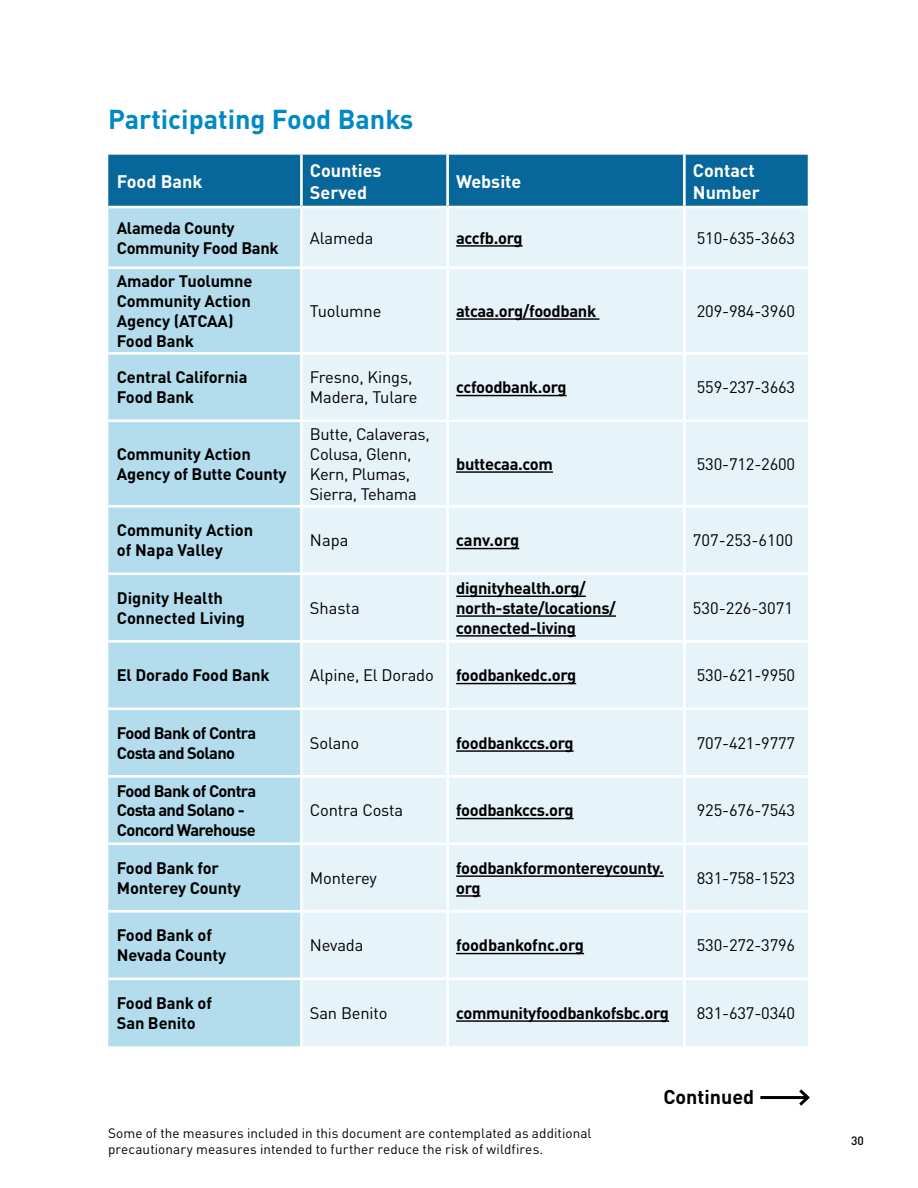
<style>
.page{position:relative;width:918px;height:1188px;background:#fff}
.page>*{position:absolute;margin:0;border:0;box-sizing:border-box;transform-origin:0 0}
.t1{font:700 27px "Hnhpkc DINOT";color:#0089c4}
.t2{font:700 19.65px "Hnhpkc DINOT";color:#000}
.t3{font:700 18px/21.6px "Hnhpkc DINOT";color:#fff}
.t4{font:700 16.5px/19.8px "Hnhpkc DINOT";letter-spacing:-.02em;color:#000}
.t5{font:16.5px/19.8px "Xjwdyb DINOT";letter-spacing:-.01em;color:#000}
.t6{font:700 16.5px/19.8px "Hnhpkc DINOT";letter-spacing:-.04em;color:#000}
.t7{font:700 16.5px/19.8px "Hnhpkc DINOT";color:#000}
.t8{font:13.5px/16.2px "Mvxmss DINOT";letter-spacing:.005em;color:#000}
.t9{font:500 12px "Jgljqd DINOT";color:#000}
</style>
<div class="page">
<div style="left:108px;top:155px;width:700px;height:51px;background:#07679b"></div>
<div style="left:108px;top:208px;width:192px;height:838px;background:#b3dced"></div>
<div style="left:303px;top:208px;width:505px;height:838px;background:#e6f3f9"></div>
<hr style="left:300px;top:155px;width:3px;height:51px;background:#fff">
<hr style="left:446px;top:155px;width:3px;height:51px;background:#fff">
<hr style="left:683px;top:155px;width:3px;height:51px;background:#fff">
<hr style="left:446px;top:208px;width:3px;height:58px;background:#fff">
<hr style="left:683px;top:208px;width:3px;height:58px;background:#fff">
<hr style="left:446px;top:269px;width:3px;height:83px;background:#fff">
<hr style="left:683px;top:269px;width:3px;height:83px;background:#fff">
<hr style="left:446px;top:355px;width:3px;height:64px;background:#fff">
<hr style="left:683px;top:355px;width:3px;height:64px;background:#fff">
<hr style="left:446px;top:422px;width:3px;height:83px;background:#fff">
<hr style="left:683px;top:422px;width:3px;height:83px;background:#fff">
<hr style="left:446px;top:508px;width:3px;height:64px;background:#fff">
<hr style="left:683px;top:508px;width:3px;height:64px;background:#fff">
<hr style="left:108px;top:572px;width:193px;height:3px;background:#fff">
<hr style="left:301px;top:572px;width:147px;height:3px;background:#fff">
<hr style="left:448px;top:572px;width:236px;height:3px;background:#fff">
<hr style="left:446px;top:575px;width:3px;height:65px;background:#fff">
<hr style="left:684px;top:572px;width:124px;height:3px;background:#fff">
<hr style="left:683px;top:575px;width:3px;height:65px;background:#fff">
<hr style="left:446px;top:643px;width:3px;height:64px;background:#fff">
<hr style="left:683px;top:643px;width:3px;height:64px;background:#fff">
<hr style="left:446px;top:710px;width:3px;height:65px;background:#fff">
<hr style="left:683px;top:710px;width:3px;height:65px;background:#fff">
<hr style="left:446px;top:778px;width:3px;height:64px;background:#fff">
<hr style="left:683px;top:778px;width:3px;height:64px;background:#fff">
<hr style="left:446px;top:845px;width:3px;height:65px;background:#fff">
<hr style="left:683px;top:845px;width:3px;height:65px;background:#fff">
<hr style="left:108px;top:910px;width:193px;height:3px;background:#fff">
<hr style="left:301px;top:910px;width:147px;height:3px;background:#fff">
<hr style="left:448px;top:910px;width:236px;height:3px;background:#fff">
<hr style="left:446px;top:913px;width:3px;height:64px;background:#fff">
<hr style="left:684px;top:910px;width:124px;height:3px;background:#fff">
<hr style="left:683px;top:913px;width:3px;height:64px;background:#fff">
<hr style="left:446px;top:980px;width:3px;height:66px;background:#fff">
<hr style="left:683px;top:980px;width:3px;height:66px;background:#fff">
<hr style="left:108px;top:266px;width:193px;height:3px;background:#fff">
<hr style="left:301px;top:266px;width:147px;height:3px;background:#fff">
<hr style="left:448px;top:266px;width:236px;height:3px;background:#fff">
<hr style="left:684px;top:266px;width:124px;height:3px;background:#fff">
<hr style="left:108px;top:352px;width:193px;height:3px;background:#fff">
<hr style="left:301px;top:352px;width:147px;height:3px;background:#fff">
<hr style="left:448px;top:352px;width:236px;height:3px;background:#fff">
<hr style="left:684px;top:352px;width:124px;height:3px;background:#fff">
<hr style="left:108px;top:419px;width:193px;height:3px;background:#fff">
<hr style="left:301px;top:419px;width:147px;height:3px;background:#fff">
<hr style="left:448px;top:419px;width:236px;height:3px;background:#fff">
<hr style="left:684px;top:419px;width:124px;height:3px;background:#fff">
<hr style="left:108px;top:505px;width:193px;height:3px;background:#fff">
<hr style="left:301px;top:505px;width:147px;height:3px;background:#fff">
<hr style="left:448px;top:505px;width:236px;height:3px;background:#fff">
<hr style="left:684px;top:505px;width:124px;height:3px;background:#fff">
<hr style="left:108px;top:640px;width:193px;height:3px;background:#fff">
<hr style="left:301px;top:640px;width:147px;height:3px;background:#fff">
<hr style="left:448px;top:640px;width:236px;height:3px;background:#fff">
<hr style="left:684px;top:640px;width:124px;height:3px;background:#fff">
<hr style="left:108px;top:707px;width:193px;height:3px;background:#fff">
<hr style="left:301px;top:707px;width:147px;height:3px;background:#fff">
<hr style="left:448px;top:707px;width:236px;height:3px;background:#fff">
<hr style="left:684px;top:707px;width:124px;height:3px;background:#fff">
<hr style="left:108px;top:775px;width:193px;height:3px;background:#fff">
<hr style="left:301px;top:775px;width:147px;height:3px;background:#fff">
<hr style="left:448px;top:775px;width:236px;height:3px;background:#fff">
<hr style="left:684px;top:775px;width:124px;height:3px;background:#fff">
<hr style="left:108px;top:842px;width:193px;height:3px;background:#fff">
<hr style="left:301px;top:842px;width:147px;height:3px;background:#fff">
<hr style="left:448px;top:842px;width:236px;height:3px;background:#fff">
<hr style="left:684px;top:842px;width:124px;height:3px;background:#fff">
<hr style="left:108px;top:977px;width:193px;height:3px;background:#fff">
<hr style="left:301px;top:977px;width:147px;height:3px;background:#fff">
<hr style="left:448px;top:977px;width:236px;height:3px;background:#fff">
<hr style="left:684px;top:977px;width:124px;height:3px;background:#fff">
<hr style="left:456px;top:245px;width:67px;height:2px;background:#000">
<hr style="left:456px;top:318px;width:143px;height:2px;background:#000">
<hr style="left:456px;top:395px;width:111px;height:1px;background:#000">
<hr style="left:456px;top:471px;width:97px;height:2px;background:#000">
<hr style="left:456px;top:548px;width:63px;height:1px;background:#000">
<hr style="left:456px;top:596px;width:130px;height:1px;background:#000">
<hr style="left:456px;top:615px;width:160px;height:2px;background:#000">
<hr style="left:456px;top:635px;width:120px;height:2px;background:#000">
<hr style="left:456px;top:683px;width:120px;height:1px;background:#000">
<hr style="left:456px;top:750px;width:118px;height:2px;background:#000">
<hr style="left:456px;top:818px;width:118px;height:1px;background:#000">
<hr style="left:456px;top:875px;width:208px;height:2px;background:#000">
<hr style="left:456px;top:895px;width:25px;height:2px;background:#000">
<hr style="left:456px;top:953px;width:128px;height:1px;background:#000">
<hr style="left:456px;top:1020px;width:213px;height:2px;background:#000">
<hr style="left:760px;top:1096px;width:48px;height:3px;background:#000">
<svg style="left:799px;top:1089px;width:11px;height:17px"></svg>
<h3 class="t1" style="left:108px;top:101px;width:307px">Participating Food Banks</h3>
<p class="t3" style="left:117px;top:170px;width:87px">Food Bank</p>
<p class="t3" style="left:310px;top:159px;width:73px">Counties<br>Served</p>
<p class="t3" style="left:456px;top:170px;width:67px">Website</p>
<p class="t3" style="left:693px;top:159px;width:69px">Contact<br>Number</p>
<p class="t4" style="left:117px;top:217px;width:163px">Alameda County<br>Community Food Bank</p>
<p class="t5" style="left:310px;top:228px;width:65px">Alameda</p>
<p class="t4" style="left:456px;top:227px;width:68px">accfb.org</p>
<p class="t5" style="left:697px;top:228px;width:100px">510-635-3663</p>
<p class="t4" style="left:117px;top:271px;width:137px">Amador Tuolumne<br>Community Action<br>Agency (ATCAA)<br>Food Bank</p>
<p class="t5" style="left:310px;top:301px;width:73px">Tuolumne</p>
<p class="t4" style="left:456px;top:301px;width:142px">atcaa.org/foodbank</p>
<p class="t5" style="left:697px;top:301px;width:100px">209-984-3960</p>
<p class="t4" style="left:117px;top:367px;width:132px">Central California<br>Food Bank</p>
<p class="t5" style="left:310px;top:367px;width:109px">Fresno, Kings,<br>Madera, Tulare</p>
<p class="t4" style="left:456px;top:377px;width:112px">ccfoodbank.org</p>
<p class="t5" style="left:697px;top:377px;width:100px">559-237-3663</p>
<p class="t4" style="left:117px;top:444px;width:171px">Community Action<br>Agency of Butte County</p>
<p class="t5" style="left:310px;top:424px;width:121px">Butte, Calaveras,<br>Colusa, Glenn,<br>Kern, Plumas,<br>Sierra, Tehama</p>
<p class="t4" style="left:456px;top:454px;width:98px">buttecaa.com</p>
<p class="t5" style="left:697px;top:454px;width:100px">530-712-2600</p>
<p class="t7" style="left:117px;top:520px;width:138px">Community Action of Napa Valley</p>
<p class="t5" style="left:310px;top:530px;width:40px">Napa</p>
<p class="t4" style="left:456px;top:530px;width:65px">canv.org</p>
<p class="t5" style="left:693px;top:530px;width:102px">707-253-6100</p>
<p class="t7" style="left:117px;top:588px;width:130px">Dignity Health<br>Connected Living</p>
<p class="t5" style="left:310px;top:598px;width:51px">Shasta</p>
<p class="t4" style="left:456px;top:578px;width:161px">dignityhealth.org/ north-state/locations/ connected-living</p>
<p class="t5" style="left:693px;top:598px;width:102px">530-226-3071</p>
<p class="t4" style="left:117px;top:665px;width:154px">El Dorado Food Bank</p>
<p class="t5" style="left:310px;top:665px;width:125px">Alpine, El Dorado</p>
<p class="t4" style="left:456px;top:665px;width:122px">foodbankedc.org</p>
<p class="t5" style="left:697px;top:665px;width:100px">530-621-9950</p>
<p class="t6" style="left:117px;top:723px;width:141px">Food Bank of Contra<br>Costa and Solano</p>
<p class="t5" style="left:310px;top:733px;width:51px">Solano</p>
<p class="t4" style="left:456px;top:733px;width:119px">foodbankccs.org</p>
<p class="t5" style="left:697px;top:733px;width:100px">707-421-9777</p>
<p class="t6" style="left:117px;top:780px;width:141px">Food Bank of Contra<br>Costa and Solano -<br>Concord Warehouse</p>
<p class="t5" style="left:310px;top:800px;width:95px">Contra Costa</p>
<p class="t4" style="left:456px;top:800px;width:119px">foodbankccs.org</p>
<p class="t5" style="left:697px;top:800px;width:100px">925-676-7543</p>
<p class="t4" style="left:117px;top:858px;width:126px">Food Bank for<br>Monterey County</p>
<p class="t5" style="left:310px;top:868px;width:68px">Monterey</p>
<p class="t4" style="left:456px;top:858px;width:209px">foodbankformontereycounty. org</p>
<p class="t5" style="left:697px;top:868px;width:100px">831-758-1523</p>
<p class="t4" style="left:117px;top:925px;width:111px">Food Bank of<br>Nevada County</p>
<p class="t5" style="left:310px;top:935px;width:55px">Nevada</p>
<p class="t4" style="left:456px;top:935px;width:129px">foodbankofnc.org</p>
<p class="t5" style="left:697px;top:935px;width:100px">530-272-3796</p>
<p class="t4" style="left:117px;top:993px;width:97px">Food Bank of<br>San Benito</p>
<p class="t5" style="left:310px;top:1003px;width:79px">San Benito</p>
<p class="t4" style="left:456px;top:1003px;width:214px">communityfoodbankofsbc.org</p>
<p class="t5" style="left:697px;top:1003px;width:100px">831-637-0340</p>
<p class="t8" style="left:108px;top:1125px;width:485px">Some of the measures included in this document are contemplated as additional precautionary measures intended to further reduce the risk of wildfires.</p>
<p class="t2" style="left:663px;top:1084px;width:92px">Continued</p>
<p class="t9" style="left:851px;top:1133px;width:14px">30</p>
</div>
